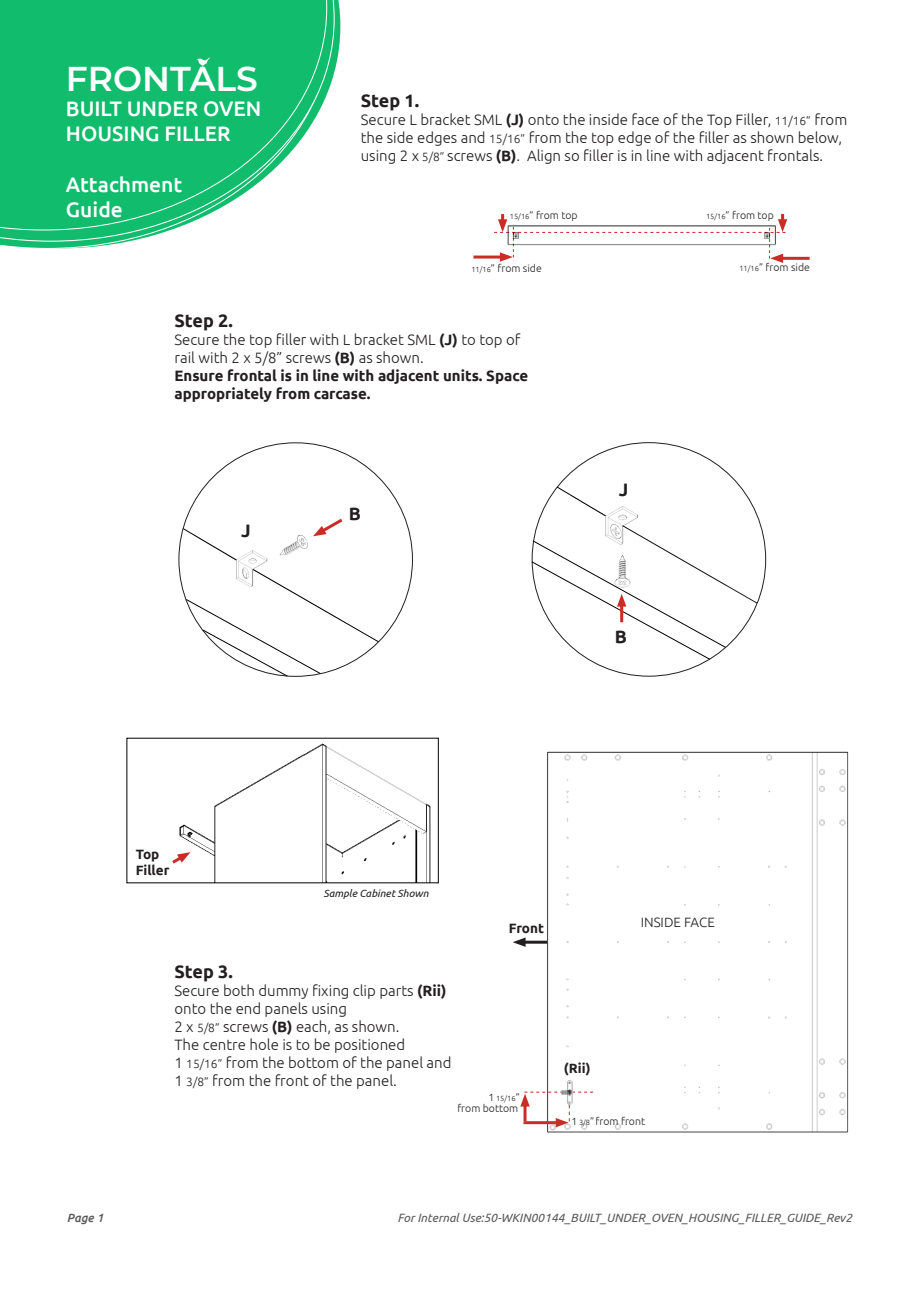
<style>
.page{position:relative;width:919px;height:1289px;background:#fff}
.page>*{position:absolute;margin:0;border:0;box-sizing:border-box;transform-origin:0 0}
.t1{font:600 34.5px "Montserrat";color:#fff}
.t2{font:500 21px/25.2px "Ubuntu";color:#fff}
.t3{font:700 18px "Ubuntu";color:#231f20}
.t4{font:300 15px/18px "Ubuntu";color:#231f20}
.t5{font:700 15px/18px "Ubuntu";color:#231f20}
.t6{font:700 13.5px "Ubuntu";color:#231f20}
.t7{font:300 13.5px "Ubuntu";color:#231f20}
.t8{font:italic 12px "Ubuntu";color:#57585a}
.t9{font:italic 500 12px "Ubuntu";color:#57585a}
.t10{font:300 10.5px "Ubuntu";color:#231f20}
.t11{font:italic 10.5px "Ubuntu";color:#231f20}
.t12{font:300 7.5px "Ubuntu";color:#231f20}
.s1{font-weight:700}
.s2{font-size:12px}
.s3{font-size:7.5px}
.s4{font-size:10.5px}
</style>
<div class="page">
<svg style="left:0;top:242px;width:125px;height:6px"></svg>
<svg style="left:0;top:0;width:334px;height:242px"></svg>
<svg style="left:0;top:0;width:327px;height:230px;background:#2bc37d"></svg>
<svg style="left:196px;top:57px;width:14px;height:11px"></svg>
<img style="left:179px;top:743px;width:252px;height:137px">
<img style="left:523px;top:751px;width:326px;height:382px">
<hr style="left:521px;top:940px;width:26px;height:3px;background:#231f20">
<svg style="left:513px;top:937px;width:12px;height:9px"></svg>
<svg style="left:520px;top:1091px;width:73px;height:36px"></svg>
<img style="left:562px;top:1080px;width:10px;height:23px">
<svg style="left:172px;top:852px;width:18px;height:14px"></svg>
<hr style="left:473px;top:255px;width:30px;height:3px;background:#ca2d25">
<hr style="left:779px;top:257px;width:30px;height:3px;background:#ca2d25">
<svg style="left:494px;top:214px;width:293px;height:49px"></svg>
<img style="left:571px;top:462px;width:163px;height:63px">
<svg style="left:556px;top:486px;width:50px;height:30px"></svg>
<svg style="left:531px;top:525px;width:226px;height:134px"></svg>
<img style="left:188px;top:501px;width:127px;height:68px">
<svg style="left:313px;top:516px;width:30px;height:20px"></svg>
<svg style="left:183px;top:528px;width:54px;height:32px"></svg>
<svg style="left:186px;top:569px;width:193px;height:107px"></svg>
<h1 class="t1" style="left:66px;top:54px;width:193px">FRONTALS</h1>
<h2 class="t2" style="left:66px;top:95px;width:197px">BUILT UNDER OVEN<br>HOUSING FILLER</h2>
<h2 class="t2" style="left:66px;top:171px;width:118px">Attachment<br>Guide</h2>
<p class="t3" style="left:361px;top:89px;width:60px">Step 1.</p>
<p class="t4" style="left:361px;top:110px;width:488px">Secure L bracket SML <span class="s1">(J)</span> onto the inside face of the Top Filler, <span class="s2">11/16”</span> from the side edges and <span class="s2">15/16”</span> from the top edge of the filler as shown below,</p>
<p class="t4" style="left:361px;top:146px;width:464px">using 2 x <span class="s2">5/8”</span> screws <span class="s1">(B)</span>. Align so filler is in line with adjacent frontals.</p>
<p class="t10" style="left:510px;top:209px;width:69px"><span class="s3">15/16</span>” from top</p>
<p class="t10" style="left:706px;top:209px;width:69px"><span class="s3">15/16</span>” from top</p>
<p class="t10" style="left:471px;top:262px;width:72px"><span class="s3">11/16</span>” from side</p>
<p class="t10" style="left:739px;top:261px;width:72px"><span class="s3">11/16</span>” from side</p>
<p class="t3" style="left:174px;top:310px;width:60px">Step 2.</p>
<p class="t4" style="left:174px;top:330px;width:347px">Secure the top filler with L bracket SML <span class="s1">(J)</span> to top of rail with 2 x 5/8” screws <span class="s1">(B)</span> as shown.</p>
<p class="t5" style="left:174px;top:367px;width:355px">Ensure frontal is in line with adjacent units. Space appropriately from carcase.</p>
<p class="t3" style="left:241px;top:520px;width:11px">J</p>
<p class="t3" style="left:349px;top:502px;width:14px">B</p>
<p class="t3" style="left:618px;top:479px;width:11px">J</p>
<p class="t3" style="left:614px;top:625px;width:14px">B</p>
<p class="t6" style="left:136px;top:845px;width:25px">Top</p>
<p class="t6" style="left:136px;top:862px;width:35px">Filler</p>
<p class="t11" style="left:323px;top:887px;width:107px">Sample Cabinet Shown</p>
<p class="t3" style="left:174px;top:960px;width:60px">Step 3.</p>
<p class="t4" style="left:174px;top:980px;width:273px">Secure both dummy fixing clip parts <span class="s1">(Rii) </span>onto the end panels using</p>
<p class="t4" style="left:174px;top:1016px;width:226px">2 x <span class="s2">5/8”</span> screws <span class="s1">(B)</span> each, as shown.</p>
<p class="t4" style="left:174px;top:1034px;width:232px">The centre hole is to be positioned</p>
<p class="t4" style="left:174px;top:1052px;width:278px">1 <span class="s2">15/16”</span> from the bottom of the panel and</p>
<p class="t4" style="left:174px;top:1070px;width:224px">1 <span class="s2">3/8”</span> from the front of the panel.</p>
<p class="t6" style="left:509px;top:919px;width:37px">Front</p>
<p class="t12" style="left:488px;top:1094px;width:33px"><span class="s4">1</span> 15/16<span class="s4">”</span></p>
<p class="t10" style="left:457px;top:1101px;width:62px">from bottom</p>
<p class="t7" style="left:640px;top:914px;width:76px">INSIDE FACE</p>
<p class="t6" style="left:564px;top:1059px;width:28px">(Rii)</p>
<p class="t12" style="left:571px;top:1118px;width:24px"><span class="s4">1</span> 3/8<span class="s4">”</span></p>
<p class="t10" style="left:595px;top:1115px;width:51px">from front</p>
<p class="t9" style="left:67px;top:1210px;width:38px">Page 1</p>
<p class="t8" style="left:397px;top:1210px;width:456px">For Internal Use:50-WKIN00144_BUILT_UNDER_OVEN_HOUSING_FILLER_GUIDE_Rev2</p>
</div>
